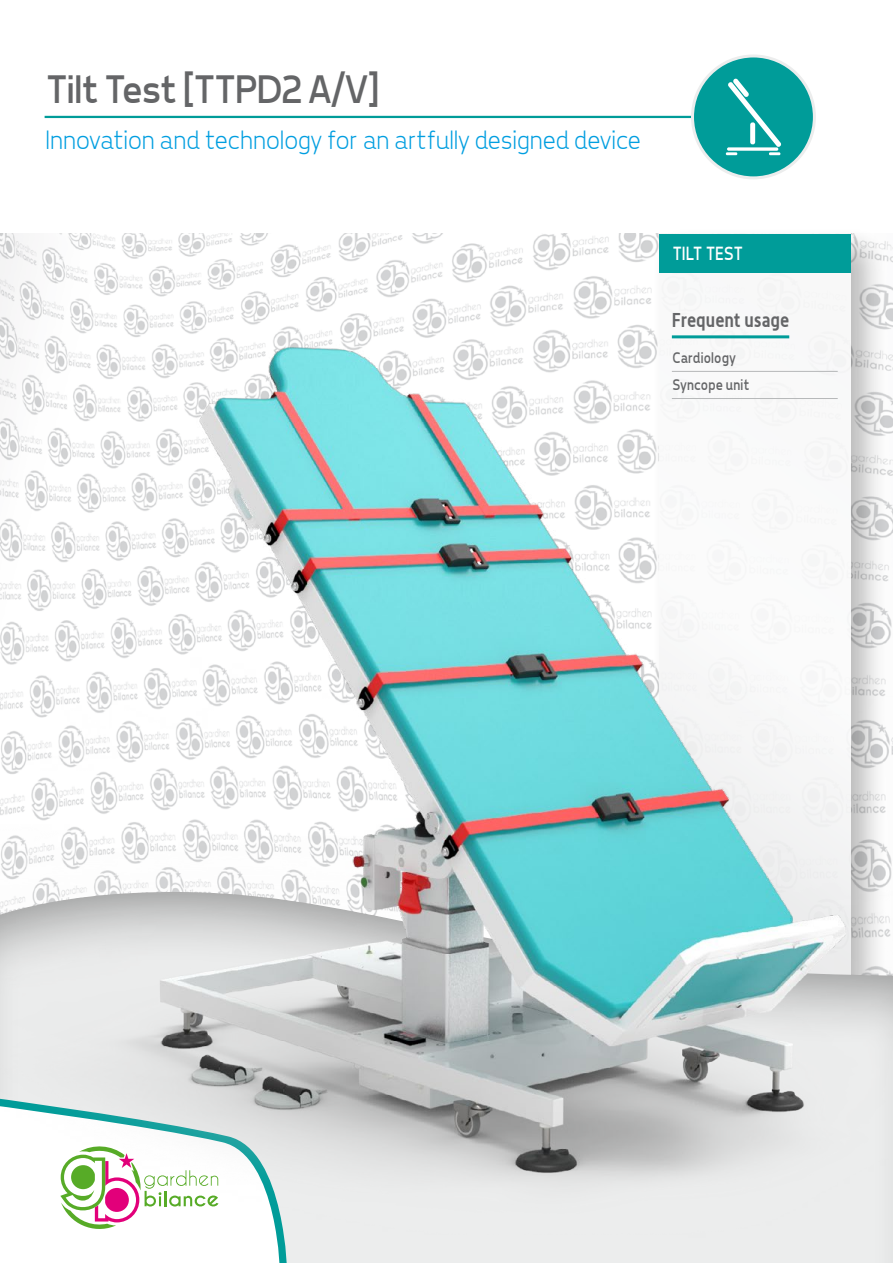
<style>
.page{position:relative;width:893px;height:1263px;background:#fff}
.page>*{position:absolute;margin:0;border:0;box-sizing:border-box;transform-origin:0 0}
.t1{font:40.5px "Tepeno Sans";letter-spacing:-.025em;color:#646567}
.t2{font:300 27px "Tepeno Sans";letter-spacing:.005em;color:#009ee0}
.t3{font:700 19.5px "Alwyn";letter-spacing:.005em;color:#646567;scale:.9 1}
.t4{font:19.5px "Tepeno Sans";color:#fff;scale:.9 1}
.t5{font:15.75px/27.2px "Tepeno Sans";letter-spacing:.015em;color:#646567;scale:.9 1}
</style>
<div class="page">
<img style="left:0;top:234px;width:893px;height:81px">
<div style="left:650px;top:225px;width:240px;height:956px;background:#000;opacity:.3"></div>
<div style="left:659px;top:234px;width:191px;height:908px;background:#f8f8f8"></div>
<div style="left:659px;top:234px;width:191px;height:39px;background:#009c99"></div>
<img style="left:0;top:315px;width:893px;height:948px">
<hr style="left:45px;top:116px;width:671px;height:2px;background:#009c99">
<div style="left:692px;top:56px;width:122px;height:122px;background:#009c99;border-radius:50%"></div>
<div style="left:691px;top:54px;width:125px;height:125px;border:3px solid #eceded;border-radius:50%"></div>
<svg style="left:725px;top:78px;width:57px;height:77px"></svg>
<h1 class="t1" style="left:44px;top:65px;width:335px">Tilt Test [TTPD2 A/V]</h1>
<p class="t2" style="left:45px;top:124px;width:597px">Innovation and technology for an artfully designed device</p>
<p class="t4" style="left:672px;top:242px;width:80px">TILT TEST</p>
<p class="t3" style="left:672px;top:308px;width:132px">Frequent usage</p>
<p class="t5" style="left:672px;top:343px;width:87px">Cardiology<br>Syncope unit</p>
</div>
